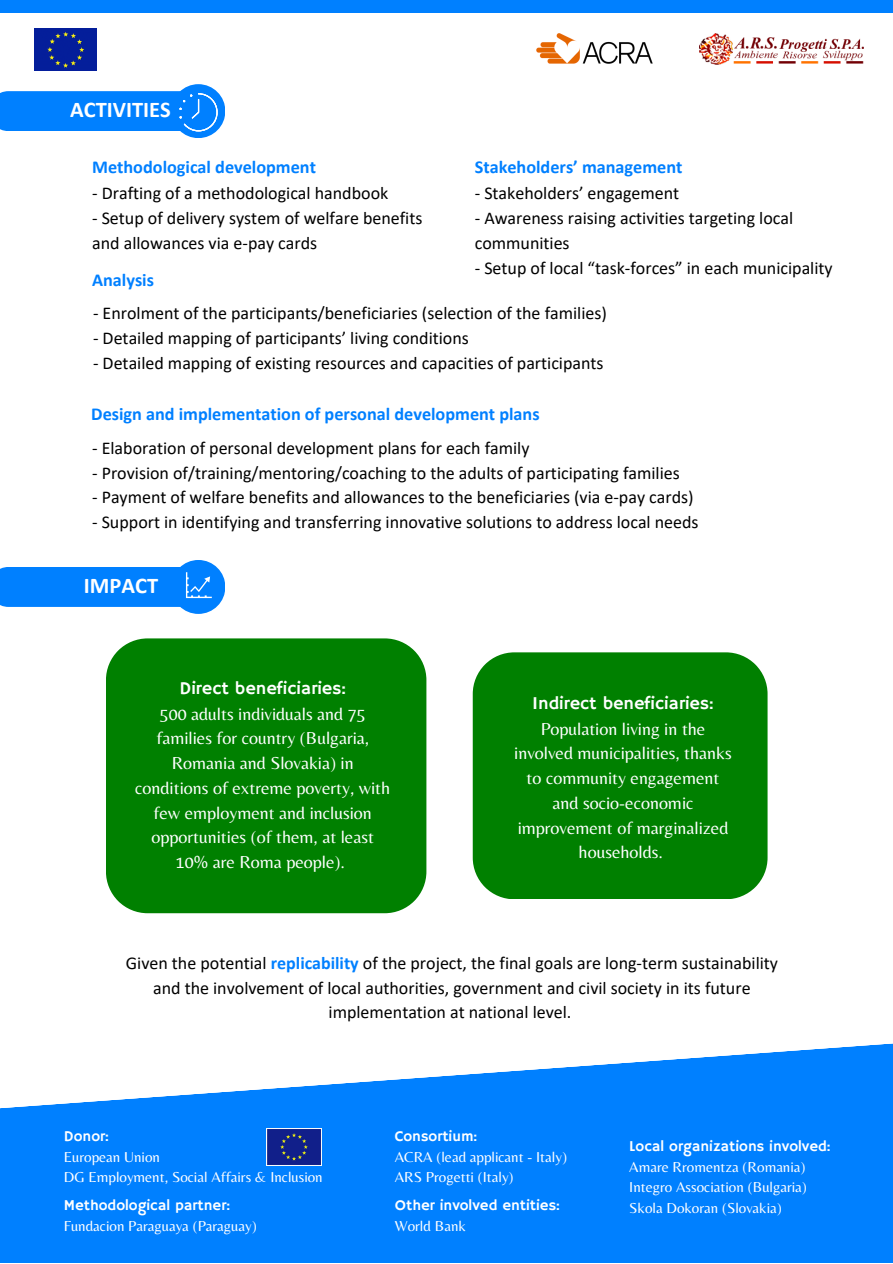
<style>
.page{position:relative;width:893px;height:1264px;background:#fff}
.page>*{position:absolute;margin:0;border:0;box-sizing:border-box;transform-origin:0 0}
.t1{font:700 22.5px "Calibri";color:#fff}
.t2{font:700 18.15px "Calibri";color:#0080ff}
.t3{font:18px/24.8px "Calibri";color:#000}
.t4{font:18px/24.8px "Belleza";color:#fff;text-align:center}
.t5{font:18px "Hammersmith One";color:#fff}
.t6{font:15px "Belleza";color:#fff}
.t7{font:15px "Hammersmith One";color:#fff}
.s1{font-weight:700;color:#0080ff}
</style>
<div class="page">
<svg style="left:0;top:1043px;width:892px;height:219px;fill:#0080ff"></svg>
<div style="left:0;top:0;width:892px;height:12px;background:#0080ff"></div>
<img style="left:536px;top:33px;width:117px;height:31px">
<img style="left:699px;top:33px;width:164px;height:32px">
<img style="left:266px;top:1128px;width:56px;height:37px">
<img style="left:34px;top:28px;width:62px;height:42px">
<div style="left:106px;top:638px;width:320px;height:275px;background:#008000"></div>
<div style="left:472px;top:652px;width:295px;height:247px;background:#008000"></div>
<div style="left:171px;top:84px;width:54px;height:54px;background:#0080ff;border-radius:50%"></div>
<div style="left:0;top:91px;width:218px;height:40px;background:#0080ff"></div>
<div style="left:171px;top:560px;width:54px;height:54px;background:#0080ff;border-radius:50%"></div>
<div style="left:0;top:567px;width:212px;height:39px;background:#0080ff"></div>
<p class="t1" style="left:70px;top:100px;width:102px">ACTIVITIES</p>
<p class="t2" style="left:92px;top:159px;width:225px">Methodological development</p>
<p class="t2" style="left:474px;top:159px;width:209px">Stakeholders’ management</p>
<p class="t3" style="left:92px;top:182px;width:297px">- Drafting of a methodological handbook</p>
<p class="t3" style="left:92px;top:207px;width:332px">- Setup of delivery system of welfare benefits and allowances via e-pay cards</p>
<p class="t3" style="left:474px;top:182px;width:206px">- Stakeholders’ engagement</p>
<p class="t3" style="left:474px;top:207px;width:320px">- Awareness raising activities targeting local communities</p>
<p class="t3" style="left:474px;top:257px;width:359px">- Setup of local “task-forces” in each municipality</p>
<p class="t3" style="left:93px;top:302px;width:515px">- Enrolment of the participants/beneficiaries (selection of the families)</p>
<p class="t3" style="left:93px;top:327px;width:377px">- Detailed mapping of participants’ living conditions</p>
<p class="t3" style="left:93px;top:352px;width:512px">- Detailed mapping of existing resources and capacities of participants</p>
<p class="t2" style="left:92px;top:272px;width:63px">Analysis</p>
<p class="t2" style="left:91px;top:406px;width:450px">Design and implementation of personal development plans</p>
<p class="t3" style="left:92px;top:437px;width:439px">- Elaboration of personal development plans for each family</p>
<p class="t3" style="left:92px;top:461px;width:589px">- Provision of/training/mentoring/coaching to the adults of participating families</p>
<p class="t3" style="left:92px;top:486px;width:603px">- Payment of welfare benefits and allowances to the beneficiaries (via e-pay cards)</p>
<p class="t3" style="left:92px;top:511px;width:608px">- Support in identifying and transferring innovative solutions to address local needs</p>
<p class="t1" style="left:84px;top:576px;width:76px">IMPACT</p>
<p class="t5" style="left:179px;top:677px;width:168px">Direct beneficiaries:</p>
<p class="t4" style="left:135px;top:701px;width:256px">500 adults individuals and 75 families for country (Bulgaria,<br>Romania and Slovakia) in conditions of extreme poverty, with few employment and inclusion opportunities (of them, at least<br>10% are Roma people).</p>
<p class="t5" style="left:532px;top:692px;width:183px">Indirect beneficiaries:</p>
<p class="t4" style="left:514px;top:716px;width:219px">Population living in the involved municipalities, thanks to community engagement and socio-economic improvement of marginalized households.</p>
<p class="t3" style="left:126px;top:951px;width:653px;text-align:center">Given the potential <span class="s1">replicability</span> of the project, the final goals are long-term sustainability and the involvement of local authorities, government and civil society in its future implementation at national level.</p>
<p class="t7" style="left:64px;top:1127px;width:46px">Donor:</p>
<p class="t6" style="left:64px;top:1148px;width:98px">European Union</p>
<p class="t6" style="left:64px;top:1168px;width:260px">DG Employment, Social Affairs &amp; Inclusion</p>
<p class="t7" style="left:395px;top:1127px;width:84px">Consortium:</p>
<p class="t6" style="left:395px;top:1148px;width:174px">ACRA (lead applicant - Italy)</p>
<p class="t6" style="left:395px;top:1168px;width:120px">ARS Progetti (Italy)</p>
<p class="t7" style="left:629px;top:1137px;width:203px">Local organizations involved:</p>
<p class="t6" style="left:629px;top:1158px;width:178px">Amare Rromentza (Romania)</p>
<p class="t6" style="left:629px;top:1178px;width:179px">Integro Association (Bulgaria)</p>
<p class="t7" style="left:64px;top:1196px;width:168px">Methodological partner:</p>
<p class="t6" style="left:629px;top:1198px;width:154px">Skola Dokoran (Slovakia)</p>
<p class="t6" style="left:64px;top:1217px;width:194px">Fundacion Paraguaya (Paraguay)</p>
<p class="t7" style="left:395px;top:1196px;width:167px">Other involved entities:</p>
<p class="t6" style="left:395px;top:1217px;width:72px">World Bank</p>
</div>
